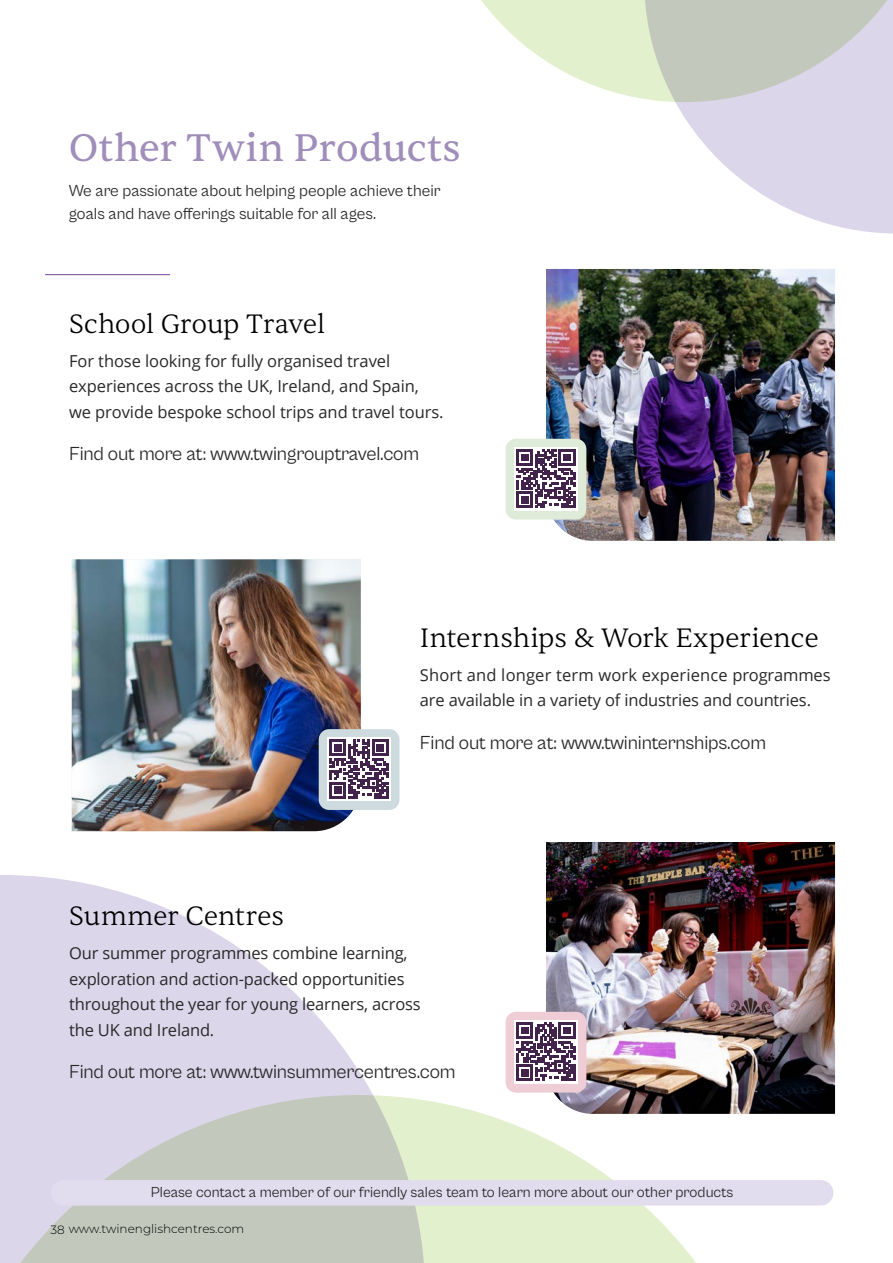
<style>
.page{position:relative;width:893px;height:1263px;background:#fff}
.page>*{position:absolute;margin:0;border:0;box-sizing:border-box;transform-origin:0 0}
.t1{font:700 39px "Sentient Variable";letter-spacing:.01em;color:#9f8eba}
.t2{font:700 27px "Sentient Variable";letter-spacing:-.01em;color:#000}
.t3{font:700 19.5px "Cabinet Grotesk Variable";letter-spacing:-.015em;color:#292829}
.t4{font:16.5px/25.5px "Open Sans";letter-spacing:-.01em;color:#292829}
.t5{font:700 16.5px/22.5px "Cabinet Grotesk Variable";color:#292829}
.t6{font:700 15px "Cabinet Grotesk Variable";color:#292829}
.t7{font:300 12px "Montserrat";color:#000}
</style>
<div class="page">
<svg style="left:0;top:875px;width:373px;height:220px;fill:#dbd6ea"></svg>
<svg style="left:0;top:1095px;width:782px;height:168px"></svg>
<img style="left:546px;top:269px;width:289px;height:272px">
<img style="left:72px;top:559px;width:289px;height:272px">
<img style="left:546px;top:842px;width:289px;height:272px">
<div style="left:319px;top:729px;width:80px;height:81px;background:#cddbde;border-radius:10px"></div>
<svg style="left:327px;top:737px;width:64px;height:64px"></svg>
<svg style="left:330px;top:740px;width:58px;height:58px"></svg>
<div style="left:506px;top:439px;width:80px;height:81px;background:#dfebd9;border-radius:10px"></div>
<div style="left:506px;top:1012px;width:80px;height:80px;background:#eecdd7;border-radius:10px"></div>
<div style="left:514px;top:447px;width:64px;height:63px;background:#fff"></div>
<svg style="left:516px;top:449px;width:59px;height:59px"></svg>
<div style="left:514px;top:1020px;width:64px;height:63px;background:linear-gradient(to bottom,#fff,#fff)"></div>
<svg style="left:516px;top:1022px;width:59px;height:59px"></svg>
<div style="left:51px;top:1180px;width:782px;height:25px;background:#e1ddef;border-radius:13px"></div>
<svg style="left:675px;top:102px;width:218px;height:132px;fill:#dbd6ea"></svg>
<svg style="left:481px;top:0;width:412px;height:102px"></svg>
<hr style="left:45px;top:274px;width:125px;height:1px;background:#793f98">
<h1 class="t1" style="left:69px;top:123px;width:394px">Other Twin Products</h1>
<p class="t5" style="left:69px;top:180px;width:373px">We are passionate about helping people achieve their goals and have offerings suitable for all ages.</p>
<h2 class="t2" style="left:69px;top:307px;width:258px">School Group Travel</h2>
<p class="t4" style="left:69px;top:348px;width:376px">For those looking for fully organised travel experiences across the UK, Ireland, and Spain, we provide bespoke school trips and travel tours.</p>
<p class="t3" style="left:69px;top:443px;width:352px">Find out more at: www.twingrouptravel.com</p>
<h2 class="t2" style="left:420px;top:621px;width:400px">Internships &amp; Work Experience</h2>
<p class="t4" style="left:420px;top:661px;width:412px">Short and longer term work experience programmes are available in a variety of industries and countries.</p>
<p class="t3" style="left:420px;top:732px;width:348px">Find out more at: www.twininternships.com</p>
<h2 class="t2" style="left:69px;top:899px;width:217px">Summer Centres</h2>
<p class="t4" style="left:69px;top:940px;width:353px">Our summer programmes combine learning, exploration and action-packed opportunities throughout the year for young learners, across the UK and Ireland.</p>
<p class="t3" style="left:69px;top:1061px;width:388px">Find out more at: www.twinsummercentres.com</p>
<p class="t6" style="left:151px;top:1184px;width:584px">Please contact a member of our friendly sales team to learn more about our other products</p>
<p class="t7" style="left:51px;top:1220px;width:195px">38 www.twinenglishcentres.com</p>
</div>
